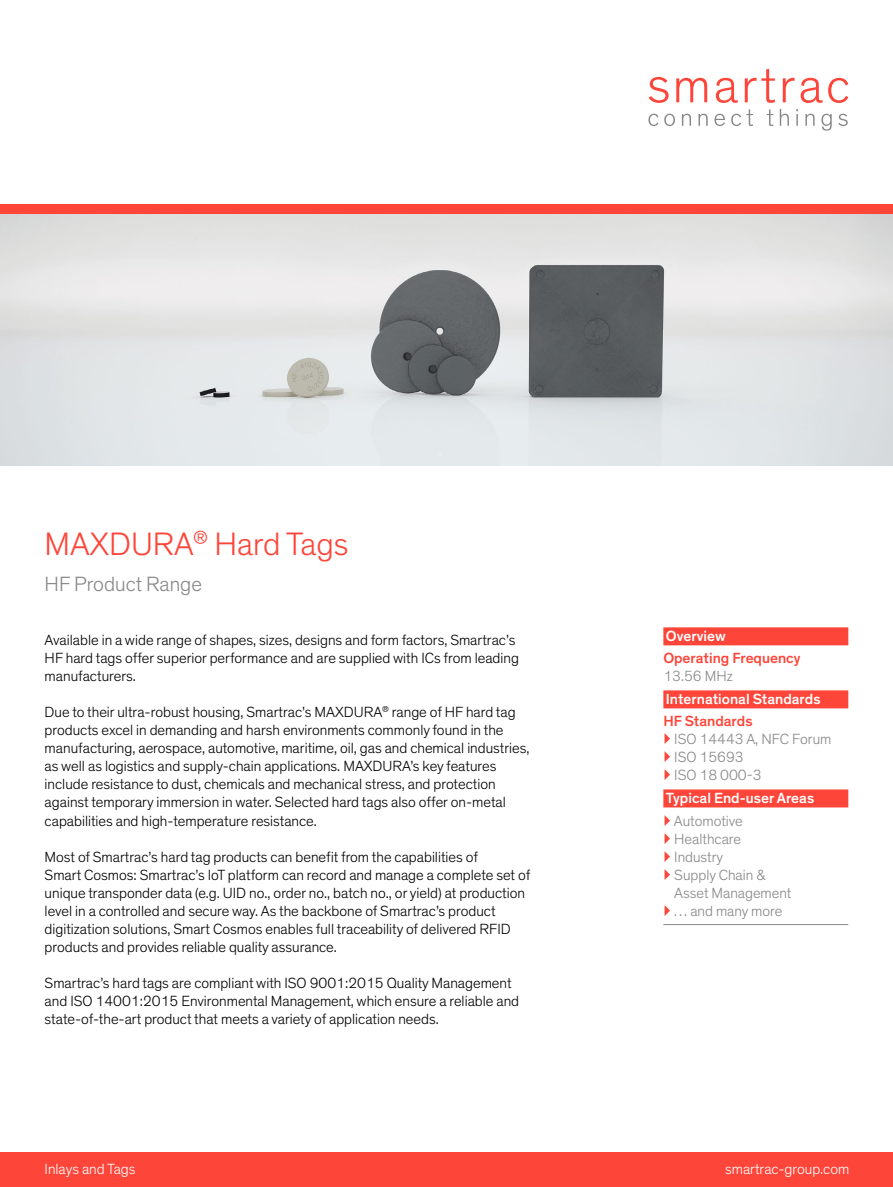
<style>
.page{position:relative;width:893px;height:1187px;background:#fff}
.page>*{position:absolute;margin:0;border:0;box-sizing:border-box;transform-origin:0 0}
.t1{font:300 33px "Theinhardt";color:#fd4539}
.t2{font:300 21px "Theinhardt";color:#878787}
.t3{font:300 15px/18px "Theinhardt";color:#000}
.t4{font:300 15px/18px "Theinhardt";color:#878787}
.t5{font:500 15px "Theinhardt";color:#fff}
.t6{font:300 15px "Theinhardt";color:#fff}
.t7{font:500 15px "Theinhardt";color:#fd4539}
</style>
<div class="page">
<img style="left:0;top:213px;width:893px;height:252px">
<div style="left:0;top:204px;width:893px;height:9px;background:#fd4539"></div>
<svg style="left:649px;top:77px;width:20px;height:26px"></svg>
<svg style="left:676px;top:78px;width:31px;height:24px"></svg>
<svg style="left:716px;top:78px;width:22px;height:25px"></svg>
<svg style="left:745px;top:69px;width:30px;height:34px"></svg>
<svg style="left:783px;top:78px;width:12px;height:24px"></svg>
<svg style="left:801px;top:78px;width:21px;height:25px"></svg>
<svg style="left:828px;top:78px;width:20px;height:25px"></svg>
<svg style="left:648px;top:114px;width:10px;height:12px"></svg>
<svg style="left:664px;top:114px;width:11px;height:12px"></svg>
<svg style="left:682px;top:114px;width:9px;height:12px"></svg>
<svg style="left:698px;top:114px;width:10px;height:12px"></svg>
<svg style="left:714px;top:114px;width:11px;height:12px"></svg>
<svg style="left:731px;top:109px;width:22px;height:17px"></svg>
<svg style="left:767px;top:109px;width:6px;height:17px"></svg>
<svg style="left:780px;top:109px;width:9px;height:17px"></svg>
<svg style="left:796px;top:109px;width:2px;height:17px"></svg>
<svg style="left:805px;top:114px;width:10px;height:12px"></svg>
<svg style="left:821px;top:114px;width:11px;height:17px"></svg>
<svg style="left:838px;top:114px;width:10px;height:12px"></svg>
<div style="left:0;top:1152px;width:893px;height:34px;background:#fd4539"></div>
<div style="left:663px;top:627px;width:185px;height:18px;background:#fd4539"></div>
<div style="left:663px;top:690px;width:185px;height:18px;background:#fd4539"></div>
<div style="left:663px;top:789px;width:185px;height:18px;background:#fd4539"></div>
<hr style="left:663px;top:924px;width:185px;height:1px;background:#878787">
<h1 class="t1" style="left:45px;top:525px;width:305px">MAXDURA<sup>®</sup> Hard Tags</h1>
<h2 class="t2" style="left:45px;top:572px;width:159px">HF Product Range</h2>
<p class="t3" style="left:45px;top:631px;width:476px">Available in a wide range of shapes, sizes, designs and form factors, Smartrac’s<br>HF hard tags offer superior performance and are supplied with ICs from leading manufacturers.</p>
<p class="t3" style="left:45px;top:703px;width:486px">Due to their ultra-robust housing, Smartrac’s MAXDURA<sup>®</sup> range of HF hard tag products excel in demanding and harsh environments commonly found in the manufacturing, aerospace, automotive, maritime, oil, gas and chemical industries, as well as logistics and supply-chain applications. MAXDURA’s key features include resistance to dust, chemicals and mechanical stress, and protection against temporary immersion in water. Selected hard tags also offer on-metal capabilities and high-temperature resistance.</p>
<p class="t3" style="left:45px;top:847px;width:487px">Most of Smartrac’s hard tag products can benefit from the capabilities of<br>Smart Cosmos: Smartrac’s IoT platform can record and manage a complete set of unique transponder data (e.g. UID no., order no., batch no., or yield) at production level in a controlled and secure way. As the backbone of Smartrac’s product digitization solutions, Smart Cosmos enables full traceability of delivered RFID products and provides reliable quality assurance.</p>
<p class="t3" style="left:45px;top:973px;width:476px">Smartrac’s hard tags are compliant with ISO 9001:2015 Quality Management and ISO 14001:2015 Environmental Management, which ensure a reliable and state-of-the-art product that meets a variety of application needs.</p>
<p class="t6" style="left:45px;top:1159px;width:92px">Inlays and Tags</p>
<p class="t5" style="left:666px;top:627px;width:61px">Overview</p>
<p class="t7" style="left:663px;top:649px;width:139px">Operating Frequency</p>
<p class="t4" style="left:663px;top:667px;width:71px">13.56 MHz</p>
<p class="t5" style="left:666px;top:690px;width:156px">International Standards</p>
<p class="t7" style="left:663px;top:712px;width:91px">HF Standards</p>
<p class="t4" style="left:674px;top:730px;width:159px">ISO 14443 A, NFC Forum<br>ISO 15693<br>ISO 18 000-3</p>
<p class="t5" style="left:666px;top:789px;width:150px">Typical End-user Areas</p>
<p class="t4" style="left:674px;top:811px;width:119px">Automotive<br>Healthcare<br>Industry<br>Supply Chain &amp;<br>Asset Management … and many more</p>
<p class="t6" style="left:725px;top:1159px;width:126px">smartrac-group.com</p>
</div>
